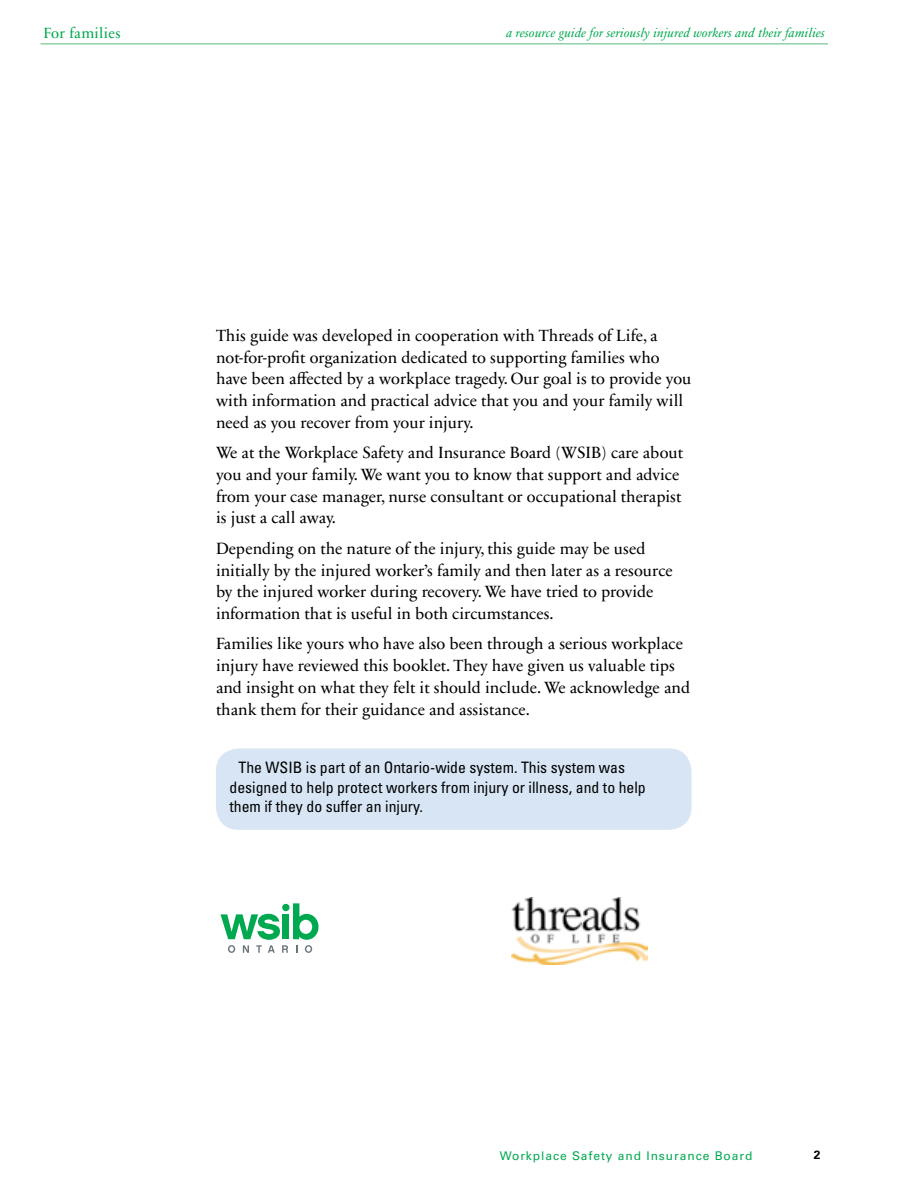
<style>
.page{position:relative;width:918px;height:1188px;background:#fff}
.page>*{position:absolute;margin:0;border:0;box-sizing:border-box;transform-origin:0 0}
.BODY_COPY{font:16.5px/21.8px "Sabon Next LT";color:#000}
.SANS_SERIF_NOTE{font:condensed 15.75px/19.5px "Univers LT Std";color:#000}
.t1{font:15px "Sabon Next LT";letter-spacing:.02em;color:#00a94f}
.t2{font:italic 12.75px "Sabon Next LT";letter-spacing:.01em;color:#00a94f}
.t3{font:12px "Univers";letter-spacing:.08em;color:#00a94f}
.t4{font:700 12px "Univers LT Std";color:#000}
</style>
<div class="page">
<hr style="left:40px;top:44px;width:788px;height:1px;background:#56bc7b">
<img style="left:511px;top:898px;width:137px;height:66px">
<div style="left:216px;top:748px;width:476px;height:82px;background:#d7e5f5;border-radius:22px"></div>
<svg style="left:221px;top:903px;width:98px;height:50px"></svg>
<p class="t1" style="left:44px;top:24px;width:79px">For families</p>
<p class="t2" style="left:506px;top:25px;width:320px">a resource guide for seriously injured workers and their families</p>
<p class="BODY_COPY" style="left:216px;top:325px;width:477px">This guide was developed in cooperation with Threads of Life, a not-for-profit organization dedicated to supporting families who have been affected by a workplace tragedy. Our goal is to provide you with information and practical advice that you and your family will need as you recover from your injury.</p>
<p class="BODY_COPY" style="left:216px;top:442px;width:469px">We at the Workplace Safety and Insurance Board (WSIB) care about you and your family. We want you to know that support and advice from your case manager, nurse consultant or occupational therapist is just a call away.</p>
<p class="BODY_COPY" style="left:216px;top:538px;width:458px">Depending on the nature of the injury, this guide may be used initially by the injured worker’s family and then later as a resource by the injured worker during recovery. We have tried to provide information that is useful in both circumstances.</p>
<p class="BODY_COPY" style="left:216px;top:633px;width:476px">Families like yours who have also been through a serious workplace injury have reviewed this booklet. They have given us valuable tips and insight on what they felt it should include. We acknowledge and thank them for their guidance and assistance.</p>
<p class="SANS_SERIF_NOTE" style="left:230px;top:758px;width:418px;text-indent:9px">The WSIB is part of an Ontario-wide system. This system was designed to help protect workers from injury or illness, and to help them if they do suffer an injury.</p>
<p class="t3" style="left:500px;top:1148px;width:254px">Workplace Safety and Insurance Board</p>
<p class="t4" style="left:814px;top:1148px;width:8px">2</p>
</div>
